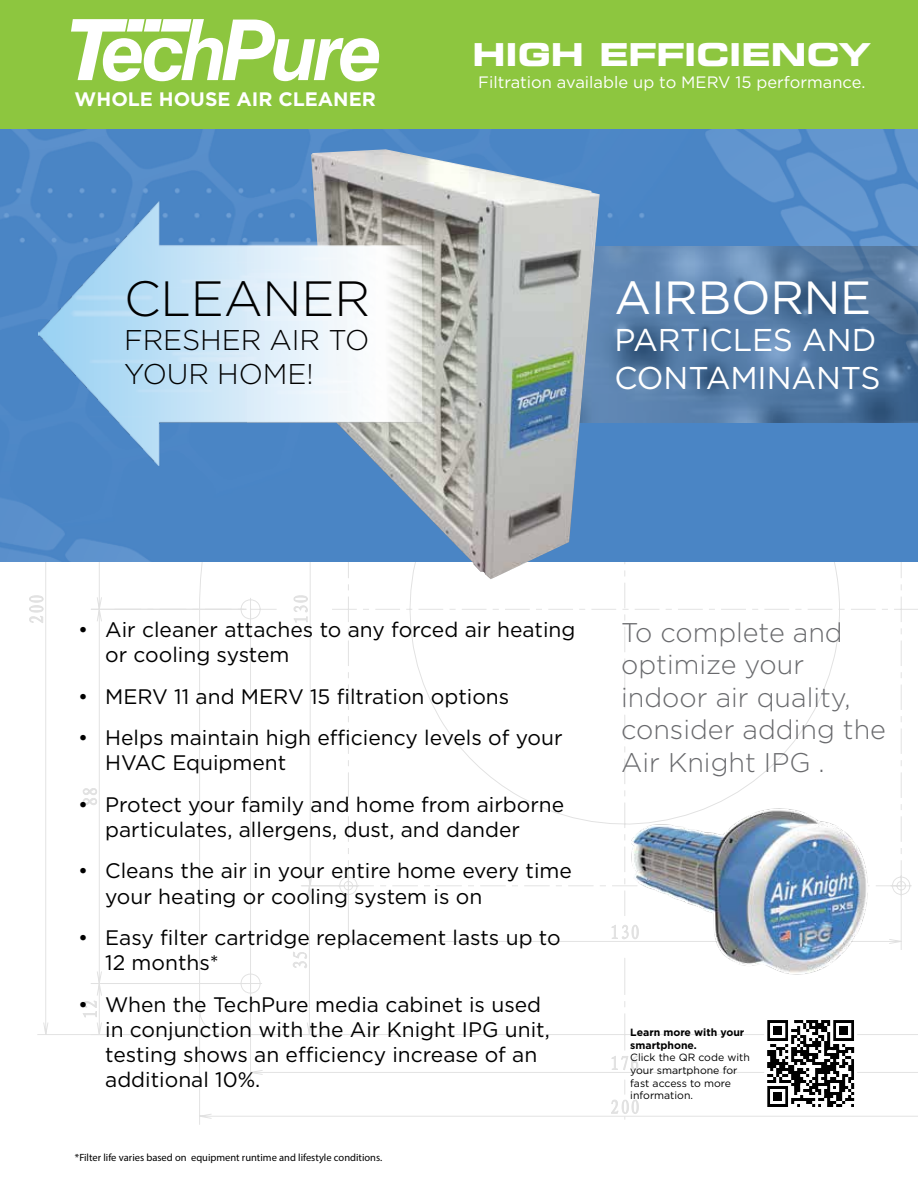
<style>
.page{position:relative;width:918px;height:1188px;background:#fff}
.page>*{position:absolute;margin:0;border:0;box-sizing:border-box;transform-origin:0 0}
.t1{font:300 49.5px "Gotham";letter-spacing:-.005em;color:#000}
.t2{font:46.5px "Gotham";letter-spacing:-.005em;color:#fff}
.t3{font:31.5px/37.8px "Gotham";letter-spacing:-.005em;color:#fff}
.t4{font:700 expanded 31.5px "Square 721 BT";color:#fff}
.t5{font:300 28.5px/34.2px "Gotham";letter-spacing:-.005em;color:#000}
.t6{font:300 27px/32.4px "Gotham";color:#696a6d}
.t7{font:21px/25.2px "Gotham";color:#000}
.t8{font:700 19.5px "Gotham";color:#fff}
.t9{font:16.5px "Gotham";color:#fff}
.t10{font:10.5px "Myriad Pro";color:#000}
.t11{font:10.5px/12.6px "Gotham";color:#000}
.t12{font:700 10.5px/12.6px "Gotham";color:#000}
</style>
<div class="page">
<svg style="left:29px;top:596px;width:171px;height:439px"></svg>
<svg style="left:81px;top:1001px;width:16px;height:17px"></svg>
<svg style="left:82px;top:796px;width:147px;height:212px"></svg>
<svg style="left:82px;top:796px;width:15px;height:9px"></svg>
<svg style="left:82px;top:562px;width:168px;height:234px"></svg>
<svg style="left:250px;top:562px;width:668px;height:333px"></svg>
<svg style="left:199px;top:1013px;width:719px;height:112px"></svg>
<svg style="left:348px;top:889px;width:554px;height:225px"></svg>
<svg style="left:229px;top:885px;width:410px;height:150px"></svg>
<svg style="left:292px;top:562px;width:53px;height:407px"></svg>
<img style="left:0;top:128px;width:918px;height:434px">
<img style="left:600px;top:246px;width:318px;height:176px">
<img style="left:311px;top:149px;width:289px;height:430px">
<img style="left:39px;top:201px;width:382px;height:265px">
<div style="left:0;top:0;width:918px;height:128px;background:#8dc63f"></div>
<svg style="left:71px;top:19px;width:308px;height:62px"></svg>
<svg style="left:764px;top:1017px;width:93px;height:93px"></svg>
<img style="left:582px;top:801px;width:312px;height:176px">
<p class="t8" style="left:75px;top:87px;width:303px">WHOLE HOUSE AIR CLEANER</p>
<h1 class="t1" style="left:124px;top:268px;width:248px">CLEANER</h1>
<h3 class="t5" style="left:124px;top:323px;width:247px">FRESHER AIR TO<br>YOUR HOME!</h3>
<h3 class="t4" style="left:472px;top:36px;width:400px">HIGH EFFICIENCY</h3>
<p class="t9" style="left:478px;top:72px;width:389px">Filtration available up to MERV 15 performance.</p>
<h2 class="t2" style="left:615px;top:269px;width:258px">AIRBORNE</h2>
<h3 class="t3" style="left:615px;top:321px;width:268px">PARTICLES AND<br>CONTAMINANTS</h3>
<p class="t7" style="left:105px;top:617px;width:472px;text-indent:-27px">• Air cleaner attaches to any forced air heating or cooling system</p>
<p class="t7" style="left:78px;top:684px;width:433px">• MERV 11 and MERV 15 filtration options</p>
<p class="t7" style="left:105px;top:725px;width:459px;text-indent:-27px">• Helps maintain high efficiency levels of your<br>HVAC Equipment</p>
<p class="t7" style="left:105px;top:792px;width:461px;text-indent:-27px">• Protect your family and home from airborne particulates, allergens, dust, and dander</p>
<p class="t7" style="left:105px;top:858px;width:468px;text-indent:-27px">• Cleans the air in your entire home every time your heating or cooling system is on</p>
<p class="t7" style="left:105px;top:925px;width:457px;text-indent:-27px">• Easy filter cartridge replacement lasts up to<br>12 months*</p>
<p class="t7" style="left:105px;top:991px;width:446px;text-indent:-27px">• When the TechPure media cabinet is used in conjunction with the Air Knight IPG unit, testing shows an efficiency increase of an additional 10%.</p>
<p class="t10" style="left:75px;top:1151px;width:309px">*Filter life varies based on equipment runtime and lifestyle conditions.</p>
<p class="t6" style="left:621px;top:616px;width:266px">To complete and optimize your indoor air quality, consider adding the<br>Air Knight IPG .</p>
<p class="t12" style="left:630px;top:1026px;width:116px">Learn more with your smartphone.</p>
<p class="t11" style="left:630px;top:1051px;width:121px">Click the QR code with your smartphone for fast access to more information.</p>
</div>
